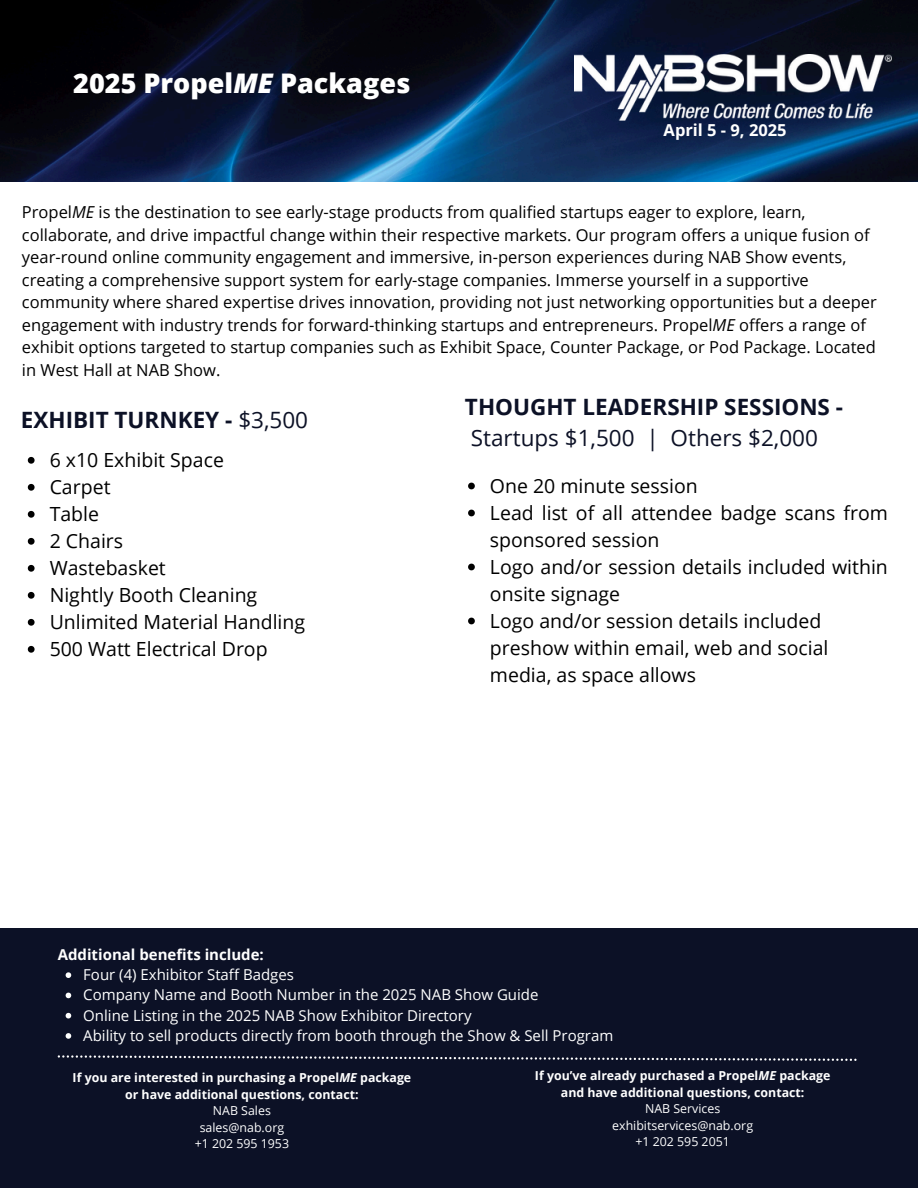
<style>
.page{position:relative;width:918px;height:1188px;background:#fff}
.page>*{position:absolute;margin:0;border:0;box-sizing:border-box;transform-origin:0 0}
.t1{font:800 27px "Open Sans";color:#fff}
.t2{font:22.5px/31.5px "Open Sans";color:#0c1126}
.t3{font:700 22.5px "Open Sans";color:#0c1126}
.t4{font:19.5px/27px "Open Sans";color:#000}
.t5{font:16.5px/22.5px "Open Sans";color:#000}
.t6{font:700 16.5px "Open Sans";color:#fff}
.t7{font:15px "Open Sans";color:#fff}
.t8{font:700 15px "Open Sans";color:#fff}
.t9{font:700 12.3px/16.5px "Open Sans";color:#fff;text-align:center}
.t10{font:12.3px "Open Sans";color:#fff}
.s1{font-style:italic}
.s2{font-weight:400}
.s3{font-weight:700}
</style>
<div class="page">
<div style="left:0;top:928px;width:918px;height:260px;background:#0c1126"></div>
<svg style="left:58px;top:1055px;width:799px;height:6px"></svg>
<img style="left:0;top:0;width:918px;height:182px">
<svg style="left:28px;top:457px;width:7px;height:7px"></svg>
<svg style="left:28px;top:484px;width:7px;height:7px"></svg>
<svg style="left:28px;top:511px;width:7px;height:7px"></svg>
<svg style="left:28px;top:538px;width:7px;height:7px"></svg>
<svg style="left:28px;top:565px;width:7px;height:7px"></svg>
<svg style="left:28px;top:592px;width:7px;height:7px"></svg>
<svg style="left:28px;top:619px;width:7px;height:7px"></svg>
<svg style="left:28px;top:646px;width:7px;height:7px"></svg>
<svg style="left:66px;top:972px;width:5px;height:6px"></svg>
<svg style="left:66px;top:993px;width:5px;height:5px"></svg>
<svg style="left:66px;top:1013px;width:5px;height:5px"></svg>
<svg style="left:66px;top:1033px;width:5px;height:6px"></svg>
<img style="left:575px;top:54px;width:317px;height:67px">
<svg style="left:468px;top:483px;width:7px;height:6px"></svg>
<svg style="left:468px;top:510px;width:7px;height:6px"></svg>
<svg style="left:468px;top:564px;width:7px;height:6px"></svg>
<svg style="left:468px;top:618px;width:7px;height:6px"></svg>
<p class="t1" style="left:73px;top:64px;width:339px">2025 Propel<span class="s1">ME</span> Packages</p>
<p class="t6" style="left:664px;top:119px;width:125px">April 5 - 9, 2025</p>
<p class="t5" style="left:22px;top:200px;width:856px">Propel<span class="s1">ME</span> is the destination to see early-stage products from qualified startups eager to explore, learn, collaborate, and drive impactful change within their respective markets. Our program offers a unique fusion of year-round online community engagement and immersive, in-person experiences during NAB Show events, creating a comprehensive support system for early-stage companies. Immerse yourself in a supportive community where shared expertise drives innovation, providing not just networking opportunities but a deeper engagement with industry trends for forward-thinking startups and entrepreneurs. Propel<span class="s1">ME</span> offers a range of exhibit options targeted to startup companies such as Exhibit Space, Counter Package, or Pod Package. Located in West Hall at NAB Show.</p>
<p class="t3" style="left:21px;top:404px;width:289px">EXHIBIT TURNKEY - <span class="s2">$3,500</span></p>
<h1 class="t4" style="left:50px;top:446px;width:176px">6 x10 Exhibit Space</h1>
<p class="t4" style="left:50px;top:473px;width:62px">Carpet</p>
<h5 class="t4" style="left:50px;top:500px;width:51px">Table</h5>
<h6 class="t4" style="left:50px;top:527px;width:75px">2 Chairs</h6>
<h3 class="t4" style="left:50px;top:554px;width:118px">Wastebasket</h3>
<h2 class="t4" style="left:50px;top:581px;width:209px">Nightly Booth Cleaning</h2>
<p class="t4" style="left:50px;top:608px;width:257px">Unlimited Material Handling</p>
<p class="t4" style="left:50px;top:635px;width:219px">500 Watt Electrical Drop</p>
<p class="t2" style="left:465px;top:390px;width:380px"><span class="s3">THOUGHT LEADERSHIP SESSIONS -<br></span>Startups $1,500 | Others $2,000</p>
<p class="t4" style="left:490px;top:472px;width:209px">One 20 minute session</p>
<p class="t4" style="left:490px;top:499px;width:399px">Lead list of all attendee badge scans from sponsored session</p>
<p class="t4" style="left:490px;top:553px;width:399px">Logo and/or session details included within onsite signage</p>
<p class="t4" style="left:490px;top:607px;width:340px">Logo and/or session details included preshow within email, web and social media, as space allows</p>
<p class="t8" style="left:58px;top:944px;width:208px">Additional benefits include:</p>
<p class="t7" style="left:83px;top:964px;width:212px">Four (4) Exhibitor Staff Badges</p>
<p class="t7" style="left:83px;top:984px;width:457px">Company Name and Booth Number in the 2025 NAB Show Guide</p>
<p class="t7" style="left:83px;top:1005px;width:390px">Online Listing in the 2025 NAB Show Exhibitor Directory</p>
<p class="t7" style="left:83px;top:1025px;width:532px">Ability to sell products directly from booth through the Show &amp; Sell Program</p>
<p class="t9" style="left:73px;top:1069px;width:340px">If you are interested in purchasing a Propel<span class="s1">ME</span> package or have additional questions, contact:</p>
<p class="t10" style="left:213px;top:1102px;width:59px">NAB Sales</p>
<p class="t10" style="left:200px;top:1119px;width:86px">sales@nab.org</p>
<p class="t10" style="left:195px;top:1135px;width:96px">+1 202 595 1953</p>
<p class="t9" style="left:535px;top:1067px;width:297px">If you’ve already purchased a Propel<span class="s1">ME</span> package and have additional questions, contact:</p>
<h5 class="t10" style="left:645px;top:1100px;width:77px">NAB Services</h5>
<p class="t10" style="left:612px;top:1116px;width:142px">exhibitservices@nab.org</p>
<p class="t10" style="left:635px;top:1133px;width:96px">+1 202 595 2051</p>
</div>
